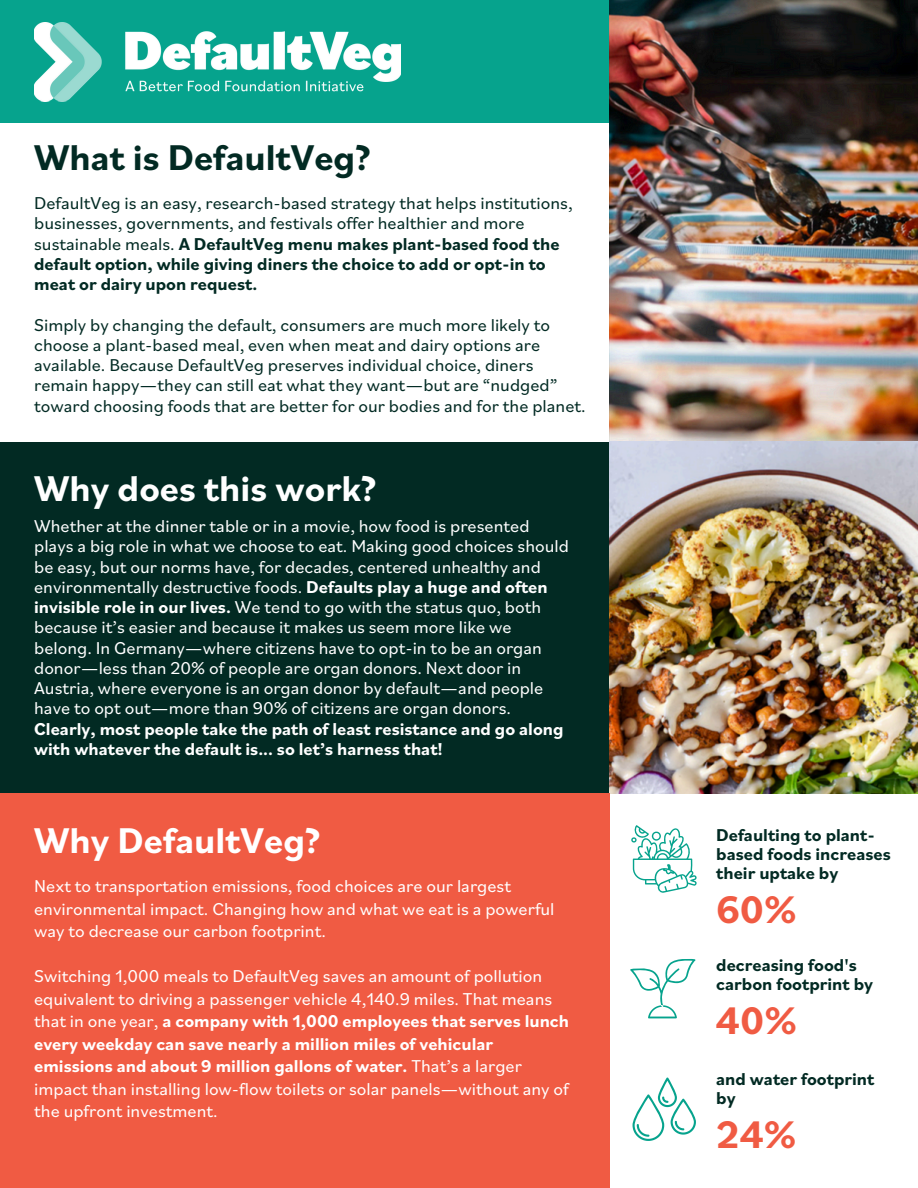
<style>
.page{position:relative;width:918px;height:1188px;background:#fff}
.page>*{position:absolute;margin:0;border:0;box-sizing:border-box;transform-origin:0 0}
.t1{font:700 40.35px "Bilo";color:#f05b43}
.t2{font:700 37.5px "Bilo";color:#fff}
.t3{font:700 37.5px "Bilo";color:#022a23}
.t4{font:18px/20.2px "Bilo";color:#fff}
.t5{font:18px/20.2px "Bilo";color:#022a23}
.t6{font:700 18px/19.2px "Bilo";color:#022a23}
.s1{font-weight:700}
</style>
<div class="page">
<div style="left:0;top:0;width:918px;height:122px;background:#06a38d"></div>
<img style="left:34px;top:23px;width:367px;height:78px">
<img style="left:610px;top:0;width:308px;height:442px">
<img style="left:0;top:442px;width:918px;height:352px">
<div style="left:0;top:794px;width:610px;height:394px;background:#f05b43"></div>
<svg style="left:631px;top:825px;width:66px;height:68px"></svg>
<svg style="left:630px;top:958px;width:65px;height:60px"></svg>
<svg style="left:633px;top:1078px;width:63px;height:63px"></svg>
<p class="t3" style="left:34px;top:132px;width:338px">What is DefaultVeg?</p>
<p class="t5" style="left:34px;top:192px;width:540px">DefaultVeg is an easy, research-based strategy that helps institutions, businesses, governments, and festivals offer healthier and more sustainable meals. <span class="s1">A DefaultVeg menu makes plant-based food the default option, while giving diners the choice to add or opt-in to meat or dairy upon request.</span></p>
<h1 class="t5" style="left:34px;top:314px;width:553px">Simply by changing the default, consumers are much more likely to choose a plant-based meal, even when meat and dairy options are available. Because DefaultVeg preserves individual choice, diners remain happy—they can still eat what they want—but are “nudged” toward choosing foods that are better for our bodies and for the planet.</h1>
<p class="t2" style="left:34px;top:463px;width:344px">Why does this work?</p>
<p class="t4" style="left:34px;top:515px;width:536px">Whether at the dinner table or in a movie, how food is presented plays a big role in what we choose to eat. Making good choices should be easy, but our norms have, for decades, centered unhealthy and environmentally destructive foods. <span class="s1">Defaults play a huge and often invisible role in our lives.</span> We tend to go with the status quo, both because it’s easier and because it makes us seem more like we belong. In Germany—where citizens have to opt-in to be an organ donor—less than 20% of people are organ donors. Next door in Austria, where everyone is an organ donor by default—and people have to opt out—more than 90% of citizens are organ donors.<br><span class="s1">Clearly, most people take the path of least resistance and go along with whatever the default is... so let’s harness that!</span></p>
<p class="t2" style="left:34px;top:814px;width:288px">Why DefaultVeg?</p>
<p class="t6" style="left:716px;top:824px;width:176px">Defaulting to plant&shy;based foods increases their uptake by</p>
<p class="t1" style="left:716px;top:881px;width:82px">60%</p>
<p class="t6" style="left:716px;top:955px;width:158px">decreasing food's carbon footprint by</p>
<h2 class="t1" style="left:716px;top:993px;width:83px">40%</h2>
<h1 class="t6" style="left:716px;top:1068px;width:160px">and water footprint by</h1>
<h2 class="t1" style="left:716px;top:1106px;width:82px">24%</h2>
<h1 class="t4" style="left:34px;top:874px;width:522px;line-height:22.5px">Next to transportation emissions, food choices are our largest environmental impact. Changing how and what we eat is a powerful way to decrease our carbon footprint.</h1>
<p class="t4" style="left:34px;top:964px;width:536px;line-height:22.5px">Switching 1,000 meals to DefaultVeg saves an amount of pollution equivalent to driving a passenger vehicle 4,140.9 miles. That means that in one year, <span class="s1">a company with 1,000 employees that serves lunch every weekday can save nearly a million miles of vehicular emissions and about 9 million gallons of water.</span> That’s a larger impact than installing low-flow toilets or solar panels—without any of the upfront investment.</p>
</div>
